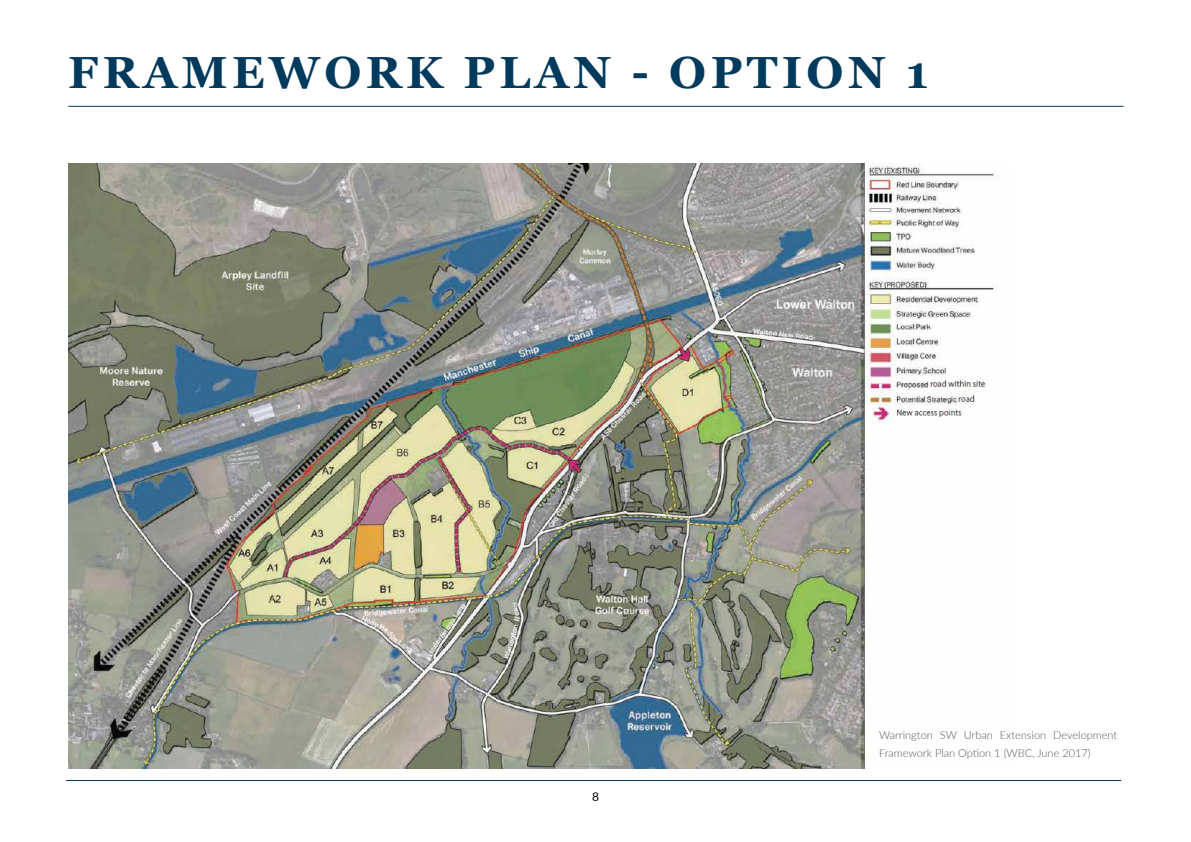
<style>
.page{position:relative;width:1191px;height:842px;background:#fff}
.page>*{position:absolute;margin:0;border:0;box-sizing:border-box;transform-origin:0 0}
.t1{font:700 45px "Georgia";letter-spacing:.1em;color:#003a5d}
.t2{font:12px "Lato";color:#000}
.t3{font:300 11px/18px "Lato";color:#575756}
</style>
<div class="page">
<img style="left:68px;top:163px;width:930px;height:605px">
<hr style="left:66px;top:780px;width:1055px;height:1px;background:#003a5d">
<hr style="left:68px;top:106px;width:1055px;height:1px;background:#003a5d">
<h1 class="t1" style="left:68px;top:44px;width:861px">FRAMEWORK PLAN - OPTION 1</h1>
<p class="t2" style="left:592px;top:788px;width:8px">8</p>
<p class="t3" style="left:879px;top:725px;width:240px">Warrington SW Urban Extension Development<br>Framework Plan Option 1 (WBC, June 2017)</p>
</div>
